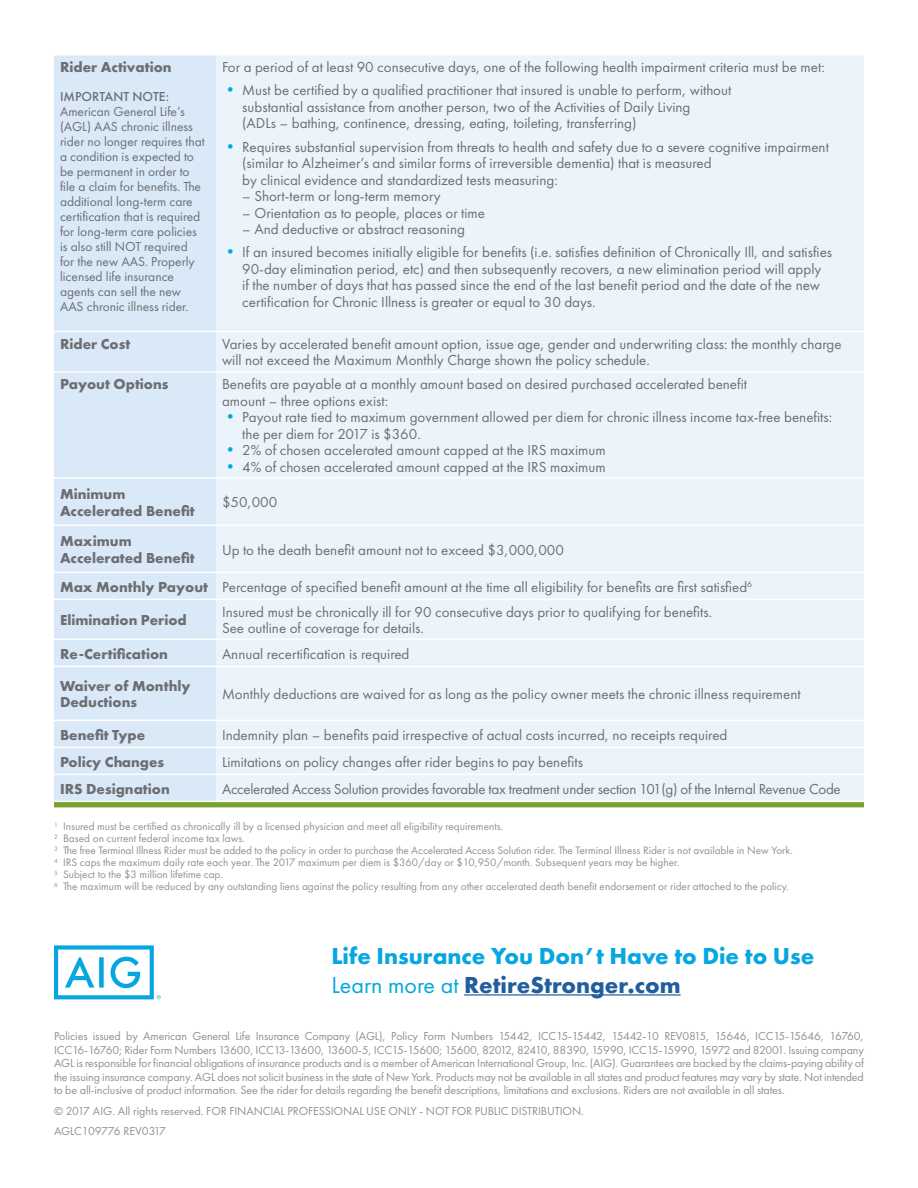
<style>
.page{position:relative;width:918px;height:1188px;background:#fff}
.page>*{position:absolute;margin:0;border:0;box-sizing:border-box;transform-origin:0 0}
.t1{font:700 24px/28.8px "Futura PT";color:#06a7e0}
.t2{font:15px/16.5px "Futura PT";color:#6d6e71}
.t3{font:700 15px/16.5px "Futura PT";color:#6d6e71}
.t4{font:15px "Futura PT";letter-spacing:-.02em;color:#6d6e71}
.t5{font:13.5px/15px "Futura PT";color:#6d6e71}
.t6{font:500 13.5px "Futura PT";color:#6d6e71}
.t7{font:12px/13.5px "Futura PT";letter-spacing:-.01em;color:#8f9194;text-align:justify}
.t8{font:11.25px/12px "Futura PT";color:#8f9194}
.s1{font-size:16.5px;color:#06a7e0}
.s2{font-weight:700}
.s3{font-weight:400}
.s4{color:#215e9e}
</style>
<div class="page">
<div style="left:54px;top:56px;width:162px;height:745px;background:#d9e9f8"></div>
<div style="left:216px;top:56px;width:648px;height:745px;background:#ecf4fb"></div>
<svg style="left:54px;top:802px;width:810px;height:5px;background:#7ba434"></svg>
<hr style="left:54px;top:331px;width:162px;height:1px;background:#fff">
<hr style="left:216px;top:331px;width:648px;height:1px;background:#fff">
<hr style="left:54px;top:371px;width:162px;height:2px;background:#fff">
<hr style="left:216px;top:371px;width:648px;height:2px;background:#fff">
<hr style="left:54px;top:477px;width:162px;height:2px;background:#fff">
<hr style="left:216px;top:477px;width:648px;height:2px;background:#fff">
<hr style="left:54px;top:524px;width:162px;height:2px;background:#fff">
<hr style="left:216px;top:524px;width:648px;height:2px;background:#fff">
<hr style="left:54px;top:572px;width:162px;height:1px;background:#fff">
<hr style="left:216px;top:572px;width:648px;height:1px;background:#fff">
<hr style="left:54px;top:599px;width:162px;height:1px;background:#fff">
<hr style="left:216px;top:599px;width:648px;height:1px;background:#fff">
<hr style="left:54px;top:639px;width:162px;height:1px;background:#fff">
<hr style="left:216px;top:639px;width:648px;height:1px;background:#fff">
<hr style="left:54px;top:666px;width:162px;height:1px;background:#fff">
<hr style="left:216px;top:666px;width:648px;height:1px;background:#fff">
<hr style="left:54px;top:720px;width:162px;height:1px;background:#fff">
<hr style="left:216px;top:720px;width:648px;height:1px;background:#fff">
<hr style="left:54px;top:747px;width:162px;height:1px;background:#fff">
<hr style="left:216px;top:747px;width:648px;height:1px;background:#fff">
<hr style="left:54px;top:774px;width:162px;height:1px;background:#fff">
<hr style="left:216px;top:774px;width:648px;height:1px;background:#fff">
<hr style="left:464px;top:994px;width:217px;height:2px;background:#215e9e">
<svg style="left:54px;top:945px;width:107px;height:54px"></svg>
<p class="t3" style="left:60px;top:59px;width:113px">Rider Activation</p>
<p class="t6" style="left:60px;top:88px;width:111px">IMPORTANT NOTE:</p>
<p class="t5" style="left:60px;top:104px;width:146px">American General Life’s (AGL) AAS chronic illness rider no longer requires that a condition is expected to be permanent in order to file a claim for benefits. The additional long-term care certification that is required for long-term care policies is also still NOT required for the new AAS. Properly licensed life insurance agents can sell the new<br>AAS chronic illness rider.</p>
<p class="t2" style="left:222px;top:59px;width:604px">For a period of at least 90 consecutive days, one of the following health impairment criteria must be met:</p>
<p class="t2" style="left:242px;top:82px;width:491px;text-indent:-20px"><span class="s1">•</span> Must be certified by a qualified practitioner that insured is unable to perform, without substantial assistance from another person, two of the Activities of Daily Living<br>(ADLs – bathing, continence, dressing, eating, toileting, transferring)</p>
<p class="t2" style="left:242px;top:138px;width:588px;text-indent:-20px"><span class="s1">•</span> Requires substantial supervision from threats to health and safety due to a severe cognitive impairment (similar to Alzheimer’s and similar forms of irreversible dementia) that is measured<br>by clinical evidence and standardized tests measuring:</p>
<p class="t2" style="left:242px;top:188px;width:200px">– Short-term or long-term memory</p>
<p class="t2" style="left:242px;top:204px;width:244px">– Orientation as to people, places or time</p>
<p class="t2" style="left:242px;top:221px;width:224px">– And deductive or abstract reasoning</p>
<p class="t2" style="left:242px;top:244px;width:591px;text-indent:-20px"><span class="s1">•</span> If an insured becomes initially eligible for benefits (i.e. satisfies definition of Chronically Ill, and satisfies 90-day elimination period, etc) and then subsequently recovers, a new elimination period will apply<br>if the number of days that has passed since the end of the last benefit period and the date of the new certification for Chronic Illness is greater or equal to 30 days.</p>
<p class="t3" style="left:60px;top:335px;width:72px">Rider Cost</p>
<p class="t2" style="left:222px;top:336px;width:621px">Varies by accelerated benefit amount option, issue age, gender and underwriting class: the monthly charge will not exceed the Maximum Monthly Charge shown the policy schedule.</p>
<p class="t3" style="left:60px;top:376px;width:110px">Payout Options</p>
<p class="t2" style="left:222px;top:376px;width:527px">Benefits are payable at a monthly amount based on desired purchased accelerated benefit amount – three options exist:</p>
<p class="t2" style="left:242px;top:409px;width:591px;text-indent:-20px"><span class="s1">•</span> Payout rate tied to maximum government allowed per diem for chronic illness income tax-free benefits: the per diem for 2017 is $360.</p>
<p class="t2" style="left:222px;top:442px;width:385px"><span class="s1">•</span> 2% of chosen accelerated amount capped at the IRS maximum</p>
<p class="t2" style="left:222px;top:459px;width:385px"><span class="s1">•</span> 4% of chosen accelerated amount capped at the IRS maximum</p>
<p class="t3" style="left:60px;top:485px;width:136px">Minimum<br>Accelerated Benefit</p>
<p class="t2" style="left:222px;top:494px;width:57px">$50,000</p>
<p class="t3" style="left:60px;top:533px;width:136px">Maximum<br>Accelerated Benefit</p>
<p class="t2" style="left:222px;top:541px;width:343px">Up to the death benefit amount not to exceed $3,000,000</p>
<p class="t2" style="left:60px;top:578px;width:694px"><span class="s2">Max Monthly Payout</span> Percentage of specified benefit amount at the time all eligibility for benefits are first satisfied<sup>6</sup></p>
<p class="t3" style="left:60px;top:611px;width:128px">Elimination Period</p>
<p class="t2" style="left:222px;top:604px;width:492px">Insured must be chronically ill for 90 consecutive days prior to qualifying for benefits.<br>See outline of coverage for details.</p>
<p class="t3" style="left:60px;top:645px;width:110px">Re-Certification</p>
<p class="t2" style="left:222px;top:645px;width:189px">Annual recertification is required</p>
<p class="t3" style="left:60px;top:677px;width:132px">Waiver of Monthly<br>Deductions</p>
<p class="t2" style="left:222px;top:686px;width:580px">Monthly deductions are waived for as long as the policy owner meets the chronic illness requirement</p>
<p class="t3" style="left:60px;top:726px;width:87px">Benefit Type</p>
<p class="t2" style="left:222px;top:726px;width:507px">Indemnity plan – benefits paid irrespective of actual costs incurred, no receipts required</p>
<p class="t3" style="left:60px;top:753px;width:106px">Policy Changes</p>
<p class="t2" style="left:222px;top:753px;width:362px">Limitations on policy changes after rider begins to pay benefits</p>
<p class="t3" style="left:60px;top:780px;width:111px">IRS Designation</p>
<p class="t4" style="left:222px;top:780px;width:620px">Accelerated Access Solution provides favorable tax treatment under section 101(g) of the Internal Revenue Code</p>
<p class="t8" style="left:54px;top:821px;width:740px"><sup>1</sup> Insured must be certified as chronically ill by a licensed physician and meet all eligibility requirements.<br><sup>2</sup> Based on current federal income tax laws.<br><sup>3</sup> The free Terminal Illness Rider must be added to the policy in order to purchase the Accelerated Access Solution rider. The Terminal Illness Rider is not available in New York.<br><sup>4</sup> IRS caps the maximum daily rate each year. The 2017 maximum per diem is $360/day or $10,950/month. Subsequent years may be higher.<br><sup>5</sup> Subject to the $3 million lifetime cap.<br><sup>6</sup> The maximum will be reduced by any outstanding liens against the policy resulting from any other accelerated death benefit endorsement or rider attached to the policy.</p>
<h1 class="t1" style="left:331px;top:941px;width:485px">Life Insurance You Don’t Have to Die to Use<br><span class="s3">Learn more at</span> <span class="s4">RetireStronger.com</span></h1>
<p class="t7" style="left:54px;top:1030px;width:812px">Policies issued by American General Life Insurance Company (AGL), Policy Form Numbers 15442, ICC15-15442, 15442-10 REV0815, 15646, ICC15-15646, 16760, ICC16-16760; Rider Form Numbers 13600, ICC13-13600, 13600-5, ICC15-15600; 15600, 82012, 82410, 88390, 15990, ICC15-15990, 15972 and 82001. Issuing company AGL is responsible for financial obligations of insurance products and is a member of American International Group, Inc. (AIG). Guarantees are backed by the claims-paying ability of the issuing insurance company. AGL does not solicit business in the state of New York. Products may not be available in all states and product features may vary by state. Not intended to be all-inclusive of product information. See the rider for details regarding the benefit descriptions, limitations and exclusions. Riders are not available in all states.</p>
<p class="t7" style="left:54px;top:1100px;width:531px;line-height:20.2px">© 2017 AIG. All rights reserved. FOR FINANCIAL PROFESSIONAL USE ONLY - NOT FOR PUBLIC DISTRIBUTION.<br>AGLC109776 REV0317</p>
</div>
